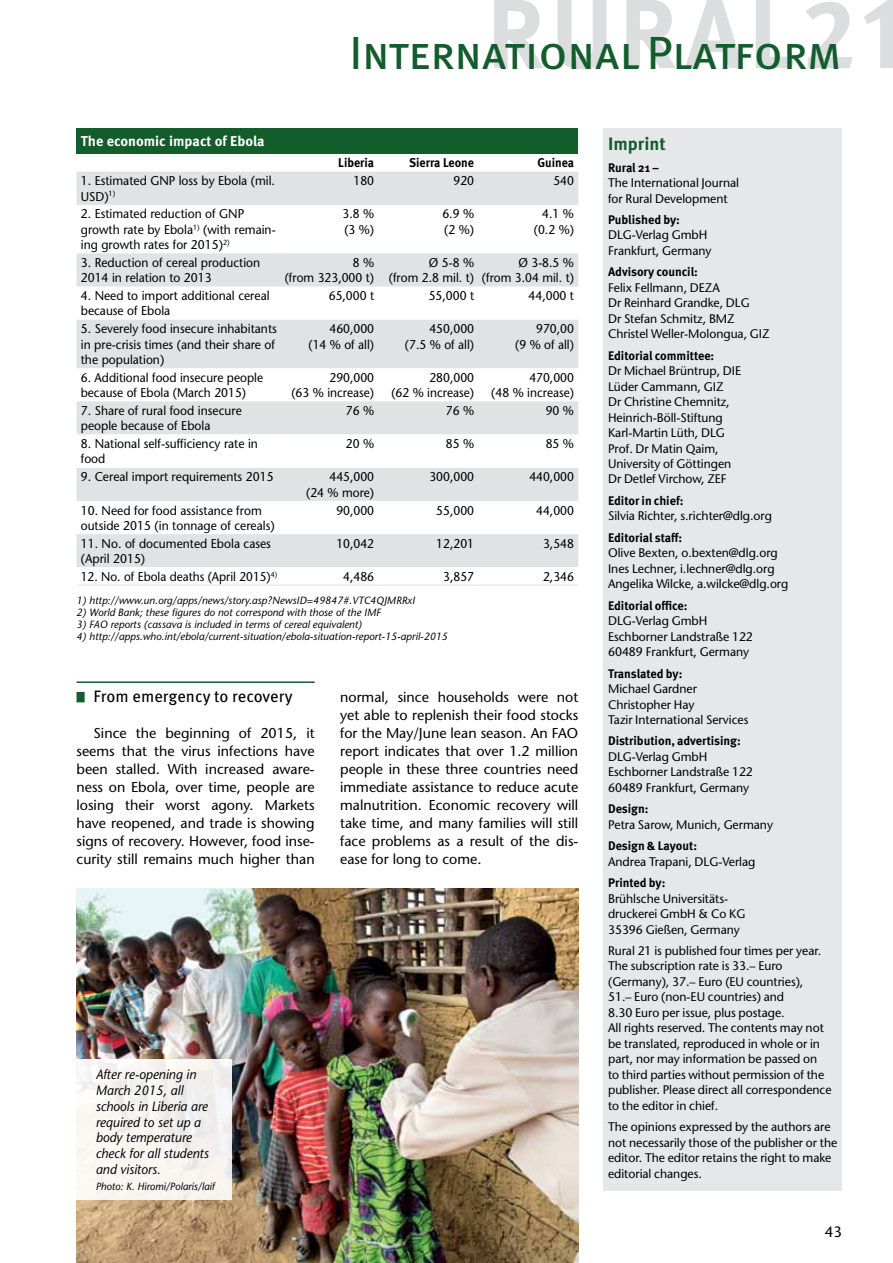
<style>
.page{position:relative;width:893px;height:1263px;background:#fff}
.page>*{position:absolute;margin:0;border:0;box-sizing:border-box;transform-origin:0 0}
.t1{font:46.5px "Meta Pro";letter-spacing:-.01em;color:#135d2c}
.t2{font:700 18px "Meta Pro";color:#135d2c}
.t3{font:16.5px "Meta Pro";color:#000}
.t4{font:500 15px "Stone Sans Std";color:#000}
.t5{font:500 14.25px/18px "Stone Sans Std";color:#000;text-align:justify}
.t6{font:700 14.25px "Meta Pro";color:#fff}
.t7{font:italic 500 13.5px/15.8px "Stone Sans Std";color:#000;scale:.95 1}
.t8{font:500 12.75px/15.3px "Stone Sans Std";color:#000;scale:.95 1}
.t9{font:500 12.75px/15.3px "Stone Sans Std";color:#000;text-align:right;scale:.94 1}
.t10{font:500 12.75px "Stone Sans Std";color:#000;scale:.93 1}
.t11{font:700 12.75px "Meta Pro";color:#000;scale:.94 1}
.t12{font:500 12.45px/15.5px "Stone Sans Std";letter-spacing:-.005em;color:#000}
.t13{font:700 12.45px "Meta Pro";color:#000}
.t14{font:italic 500 10.5px "Stone Sans Std";color:#000}
</style>
<div class="page">
<svg style="left:494px;top:0;width:399px;height:69px"></svg>
<hr style="left:77px;top:681px;width:238px;height:2px;background:#135d2c">
<div style="left:77px;top:692px;width:8px;height:10px;background:#135d2c"></div>
<div style="left:604px;top:128px;width:238px;height:1062px;background:#e6e7e8"></div>
<div style="left:77px;top:128px;width:501px;height:26px;background:#135d2c"></div>
<svg style="left:77px;top:172px;width:501px;height:262px;fill:#e1e2e3"></svg>
<svg style="left:77px;top:468px;width:501px;height:117px;fill:#e1e2e3"></svg>
<hr style="left:77px;top:585px;width:202px;height:1px;background:#e1e2e3">
<hr style="left:279px;top:585px;width:99px;height:1px;background:#e1e2e3">
<hr style="left:378px;top:585px;width:100px;height:1px;background:#e1e2e3">
<hr style="left:478px;top:585px;width:100px;height:1px;background:#e1e2e3">
<img style="left:77px;top:889px;width:501px;height:374px">
<div style="left:32px;top:1059px;width:200px;height:141px;background:linear-gradient(to right,#fffefd,#f0edea)"></div>
<h1 class="t1" style="left:349px;top:23px;width:494px">International Platform</h1>
<p class="t6" style="left:81px;top:132px;width:185px">The economic impact of Ebola</p>
<p class="t11" style="left:338px;top:155px;width:40px">Liberia</p>
<p class="t11" style="left:409px;top:155px;width:71px">Sierra Leone</p>
<p class="t11" style="left:537px;top:155px;width:41px">Guinea</p>
<p class="t8" style="left:81px;top:173px;width:206px">1. Estimated GNP loss by Ebola (mil.<br>USD)<sup>1)</sup></p>
<p class="t9" style="left:354px;top:173px;width:23px">180</p>
<p class="t9" style="left:453px;top:173px;width:23px">920</p>
<p class="t9" style="left:553px;top:173px;width:23px">540</p>
<p class="t8" style="left:81px;top:206px;width:207px">2. Estimated reduction of GNP growth rate by Ebola<sup>1)</sup> (with remain&shy;ing growth rates for 2015)<sup>2)</sup></p>
<p class="t9" style="left:342px;top:206px;width:35px;text-align:left">3.8 % (3 %)</p>
<p class="t9" style="left:442px;top:206px;width:35px;text-align:left">6.9 % (2 %)</p>
<p class="t9" style="left:534px;top:206px;width:44px">4.1 % (0.2 %)</p>
<p class="t8" style="left:81px;top:255px;width:190px">3. Reduction of cereal production<br>2014 in relation to 2013</p>
<p class="t9" style="left:285px;top:255px;width:97px">8 %<br>(from 323,000 t)</p>
<p class="t9" style="left:389px;top:255px;width:92px">Ø 5-8 %<br>(from 2.8 mil. t)</p>
<p class="t9" style="left:482px;top:255px;width:100px">Ø 3-8.5 %<br>(from 3.04 mil. t)</p>
<p class="t8" style="left:81px;top:288px;width:200px">4. Need to import additional cereal because of Ebola</p>
<p class="t9" style="left:329px;top:288px;width:50px">65,000 t</p>
<p class="t9" style="left:429px;top:288px;width:50px">55,000 t</p>
<p class="t9" style="left:529px;top:288px;width:50px">44,000 t</p>
<p class="t8" style="left:81px;top:321px;width:208px">5. Severely food insecure inhabitants in pre-crisis times (and their share of the population)</p>
<p class="t9" style="left:308px;top:321px;width:71px">460,000 (14 % of all)</p>
<p class="t9" style="left:405px;top:321px;width:75px">450,000 (7.5 % of all)</p>
<p class="t9" style="left:515px;top:321px;width:64px">970,00<br>(9 % of all)</p>
<p class="t9" style="left:81px;top:370px;width:195px;text-align:left">6. Additional food insecure people because of Ebola (March 2015)</p>
<p class="t9" style="left:291px;top:370px;width:90px">290,000<br>(63 % increase)</p>
<p class="t9" style="left:391px;top:370px;width:90px">280,000<br>(62 % increase)</p>
<p class="t9" style="left:491px;top:370px;width:90px">470,000<br>(48 % increase)</p>
<p class="t8" style="left:81px;top:403px;width:171px">7. Share of rural food insecure people because of Ebola</p>
<p class="t9" style="left:346px;top:403px;width:32px">76 %</p>
<p class="t9" style="left:446px;top:403px;width:32px">76 %</p>
<p class="t9" style="left:546px;top:403px;width:32px">90 %</p>
<p class="t8" style="left:81px;top:436px;width:188px">8. National self-sufficiency rate in food</p>
<p class="t9" style="left:346px;top:436px;width:32px">20 %</p>
<p class="t9" style="left:446px;top:436px;width:32px">85 %</p>
<p class="t9" style="left:546px;top:436px;width:32px">85 %</p>
<p class="t8" style="left:81px;top:469px;width:204px">9. Cereal import requirements 2015</p>
<p class="t9" style="left:306px;top:469px;width:74px">445,000<br>(24 % more)</p>
<p class="t9" style="left:429px;top:469px;width:49px">300,000</p>
<p class="t9" style="left:529px;top:469px;width:49px">440,000</p>
<p class="t8" style="left:81px;top:502px;width:206px">10. Need for food assistance from outside 2015 (in tonnage of cereals)</p>
<p class="t9" style="left:336px;top:502px;width:42px">90,000</p>
<p class="t9" style="left:436px;top:502px;width:42px">55,000</p>
<p class="t9" style="left:536px;top:502px;width:42px">44,000</p>
<p class="t8" style="left:81px;top:536px;width:202px">11. No. of documented Ebola cases (April 2015)</p>
<p class="t9" style="left:336px;top:536px;width:42px">10,042</p>
<p class="t9" style="left:436px;top:536px;width:42px">12,201</p>
<p class="t9" style="left:543px;top:536px;width:34px">3,548</p>
<p class="t10" style="left:81px;top:569px;width:213px">12. No. of Ebola deaths (April 2015)<sup>4)</sup></p>
<p class="t9" style="left:343px;top:569px;width:34px">4,486</p>
<p class="t9" style="left:443px;top:569px;width:34px">3,857</p>
<p class="t9" style="left:543px;top:569px;width:34px">2,346</p>
<p class="t14" style="left:77px;top:594px;width:340px">1) http://www.un.org/apps/news/story.asp?NewsID=49847#.VTC4QJMRRxI</p>
<p class="t14" style="left:77px;top:606px;width:306px">2) World Bank; these figures do not correspond with those of the IMF</p>
<p class="t14" style="left:77px;top:618px;width:287px">3) FAO reports (cassava is included in terms of cereal equivalent)</p>
<p class="t14" style="left:77px;top:630px;width:373px">4) http://apps.who.int/ebola/current-situation/ebola-situation-report-15-april-2015</p>
<h3 class="t3" style="left:94px;top:686px;width:201px">From emergency to recovery</h3>
<p class="t5" style="left:77px;top:724px;width:240px;text-indent:17px">Since the beginning of 2015, it seems that the virus infections have been stalled. With increased aware&shy;ness on Ebola, over time, people are losing their worst agony. Markets have reopened, and trade is showing signs of recovery. However, food inse&shy;curity still remains much higher than</p>
<p class="t5" style="left:340px;top:688px;width:240px">normal, since households were not yet able to replenish their food stocks for the May/June lean season. An FAO report indicates that over 1.2 million people in these three countries need immediate assistance to reduce acute malnutrition. Economic recovery will take time, and many families will still face problems as a result of the dis&shy;ease for long to come.</p>
<p class="t7" style="left:96px;top:1067px;width:121px">After re-opening in<br>March 2015, all schools in Liberia are required to set up a body temperature check for all students and visitors.</p>
<p class="t14" style="left:96px;top:1180px;width:120px">Photo: K. Hiromi/Polaris/laif</p>
<h2 class="t2" style="left:608px;top:132px;width:59px">Imprint</h2>
<p class="t13" style="left:608px;top:159px;width:53px">Rural 21 –</p>
<p class="t12" style="left:608px;top:175px;width:133px">The International Journal for Rural Development</p>
<p class="t13" style="left:608px;top:212px;width:73px">Published by:</p>
<p class="t12" style="left:608px;top:227px;width:105px">DLG-Verlag GmbH<br>Frankfurt, Germany</p>
<p class="t13" style="left:608px;top:264px;width:91px">Advisory council:</p>
<p class="t12" style="left:608px;top:280px;width:163px">Felix Fellmann, DEZA<br>Dr Reinhard Grandke, DLG<br>Dr Stefan Schmitz, BMZ<br>Christel Weller-Molongua, GIZ</p>
<p class="t13" style="left:608px;top:347px;width:108px">Editorial committee:</p>
<p class="t12" style="left:608px;top:363px;width:135px">Dr Michael Brüntrup, DIE<br>Lüder Cammann, GIZ<br>Dr Christine Chemnitz,<br>Heinrich-Böll-Stiftung<br>Karl-Martin Lüth, DLG<br>Prof. Dr Matin Qaim,<br>University of Göttingen<br>Dr Detlef Virchow, ZEF</p>
<p class="t13" style="left:608px;top:493px;width:77px">Editor in chief:</p>
<p class="t12" style="left:608px;top:508px;width:165px">Silvia Richter, s.richter@dlg.org</p>
<p class="t13" style="left:608px;top:530px;width:76px">Editorial staff:</p>
<p class="t12" style="left:608px;top:545px;width:182px">Olive Bexten, o.bexten@dlg.org<br>Ines Lechner, i.lechner@dlg.org<br>Angelika Wilcke, a.wilcke@dlg.org</p>
<p class="t13" style="left:608px;top:597px;width:81px">Editorial office:</p>
<p class="t12" style="left:608px;top:613px;width:146px">DLG-Verlag GmbH<br>Eschborner Landstraße 122<br>60489 Frankfurt, Germany</p>
<p class="t13" style="left:608px;top:665px;width:76px">Translated by:</p>
<p class="t12" style="left:608px;top:681px;width:142px">Michael Gardner<br>Christopher Hay<br>Tazir International Services</p>
<p class="t13" style="left:608px;top:733px;width:134px">Distribution, advertising:</p>
<p class="t12" style="left:608px;top:749px;width:146px">DLG-Verlag GmbH<br>Eschborner Landstraße 122<br>60489 Frankfurt, Germany</p>
<p class="t13" style="left:608px;top:801px;width:42px">Design:</p>
<p class="t12" style="left:608px;top:817px;width:166px">Petra Sarow, Munich, Germany</p>
<p class="t13" style="left:608px;top:838px;width:90px">Design &amp; Layout:</p>
<p class="t12" style="left:608px;top:854px;width:149px">Andrea Trapani, DLG-Verlag</p>
<p class="t13" style="left:608px;top:875px;width:59px">Printed by:</p>
<p class="t12" style="left:608px;top:890px;width:139px">Brühlsche Universitäts&shy;druckerei GmbH &amp; Co KG<br>35396 Gießen, Germany</p>
<p class="t12" style="left:608px;top:943px;width:225px">Rural 21 is published four times per year.<br>The subscription rate is 33.– Euro (Germany), 37.– Euro (EU countries),<br>51.– Euro (non-EU countries) and<br>8.30 Euro per issue, plus postage.<br>All rights reserved. The contents may not be translated, reproduced in whole or in part, nor may information be passed on to third parties without permission of the publisher. Please direct all correspondence to the editor in chief.</p>
<p class="t12" style="left:608px;top:1119px;width:231px">The opinions expressed by the authors are not necessarily those of the publisher or the editor. The editor retains the right to make editorial changes.</p>
<p class="t4" style="left:825px;top:1223px;width:19px">43</p>
</div>
